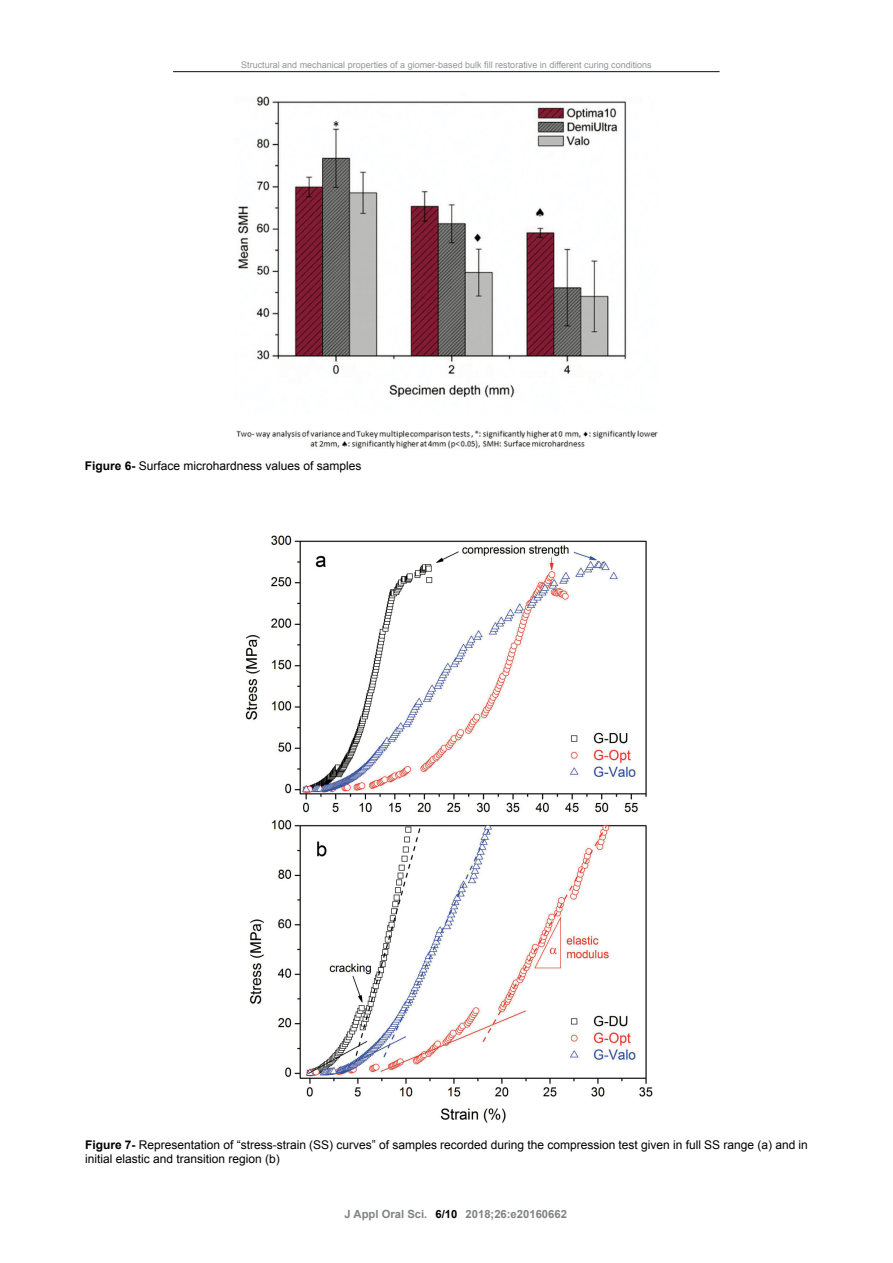
<style>
.page{position:relative;width:893px;height:1263px;background:#fff}
.page>*{position:absolute;margin:0;border:0;box-sizing:border-box;transform-origin:0 0}
.t1{font:12px/14.4px "Arial";color:#000}
.t2{font:700 11.25px "Arial";color:#808285}
.t3{font:9px "Arial";color:#939598}
.s1{font-weight:700}
.s2{color:#000}
</style>
<div class="page">
<hr style="left:173px;top:71px;width:547px;height:1px;background:#00110d">
<img style="left:236px;top:96px;width:422px;height:353px">
<img style="left:245px;top:535px;width:407px;height:588px">
<p class="t3" style="left:241px;top:59px;width:412px">Structural and mechanical properties of a giomer-based bulk fill restorative in different curing conditions</p>
<p class="t1" style="left:85px;top:459px;width:278px"><span class="s1">Figure 6-</span> Surface microhardness values of samples</p>
<p class="t1" style="left:85px;top:1138px;width:724px"><span class="s1">Figure 7-</span> Representation of “stress-strain (SS) curves” of samples recorded during the compression test given in full SS range (a) and in initial elastic and transition region (b)</p>
<p class="t2" style="left:345px;top:1206px;width:224px">J Appl Oral Sci. <span class="s2">6/10</span> 2018;26:e20160662</p>
</div>
